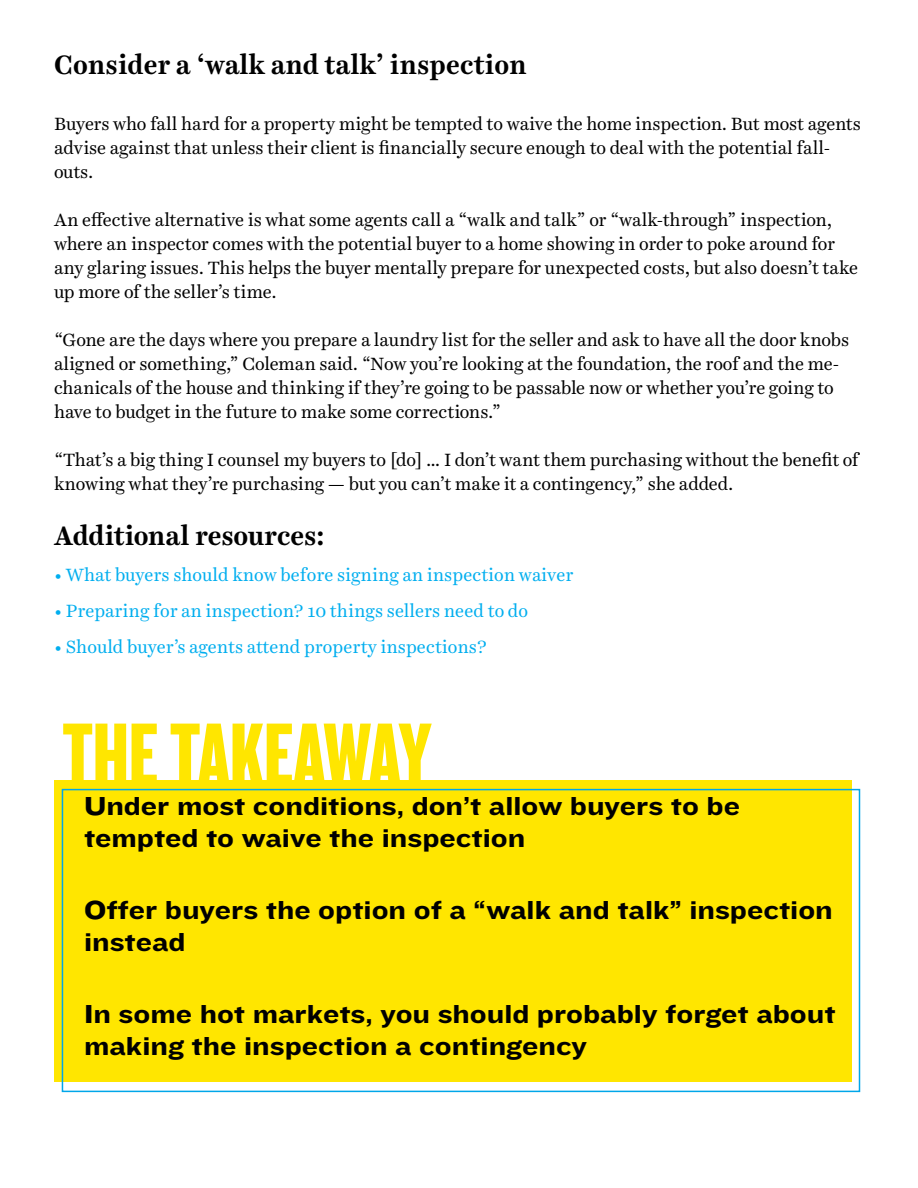
<style>
.page{position:relative;width:918px;height:1188px;background:#fff}
.page>*{position:absolute;margin:0;border:0;box-sizing:border-box;transform-origin:0 0}
.t1{font:93px "Knockout HTF68 Full Featherwt";color:#ffe600}
.t2{font:27px/32.4px "Knockout HTF53 Heviweight";color:#000}
.t3{font:700 27px "Harriet Text";color:#000}
.t4{font:18px/24px "Harriet Text";letter-spacing:-.01em;color:#000}
.t5{font:18px "Harriet Text";color:#00aeef}
</style>
<div class="page">
<div style="left:54px;top:780px;width:797px;height:301px;background:#ffe600"></div>
<div style="left:62px;top:789px;width:798px;height:303px;border:2px solid #00a6e9"></div>
<h2 class="t3" style="left:54px;top:46px;width:474px">Consider a ‘walk and talk’ inspection</h2>
<p class="t4" style="left:54px;top:112px;width:808px">Buyers who fall hard for a property might be tempted to waive the home inspection. But most agents advise against that unless their client is financially secure enough to deal with the potential fall&shy;outs.</p>
<p class="t4" style="left:54px;top:207px;width:806px">An effective alternative is what some agents call a “walk and talk” or “walk-through” inspection, where an inspector comes with the potential buyer to a home showing in order to poke around for any glaring issues. This helps the buyer mentally prepare for unexpected costs, but also doesn’t take up more of the seller’s time.</p>
<p class="t4" style="left:54px;top:327px;width:797px">“Gone are the days where you prepare a laundry list for the seller and ask to have all the door knobs aligned or something,” Coleman said. “Now you’re looking at the foundation, the roof and the me&shy;chanicals of the house and thinking if they’re going to be passable now or whether you’re going to have to budget in the future to make some corrections.”</p>
<p class="t4" style="left:54px;top:447px;width:806px">“That’s a big thing I counsel my buyers to [do] … I don’t want them purchasing without the benefit of knowing what they’re purchasing — but you can’t make it a contingency,” she added.</p>
<h2 class="t3" style="left:54px;top:517px;width:273px">Additional resources:</h2>
<p class="t5" style="left:54px;top:563px;width:521px">• What buyers should know before signing an inspection waiver</p>
<p class="t5" style="left:54px;top:599px;width:476px">• Preparing for an inspection? 10 things sellers need to do</p>
<p class="t5" style="left:54px;top:635px;width:434px">• Should buyer’s agents attend property inspections?</p>
<h1 class="t1" style="left:63px;top:707px;width:370px">THE TAKEAWAY</h1>
<h2 class="t2" style="left:84px;top:790px;width:658px">Under most conditions, don’t allow buyers to be tempted to waive the inspection</h2>
<h2 class="t2" style="left:84px;top:894px;width:750px">Offer buyers the option of a “walk and talk” inspection instead</h2>
<h2 class="t2" style="left:84px;top:998px;width:753px">In some hot markets, you should probably forget about making the inspection a contingency</h2>
</div>
